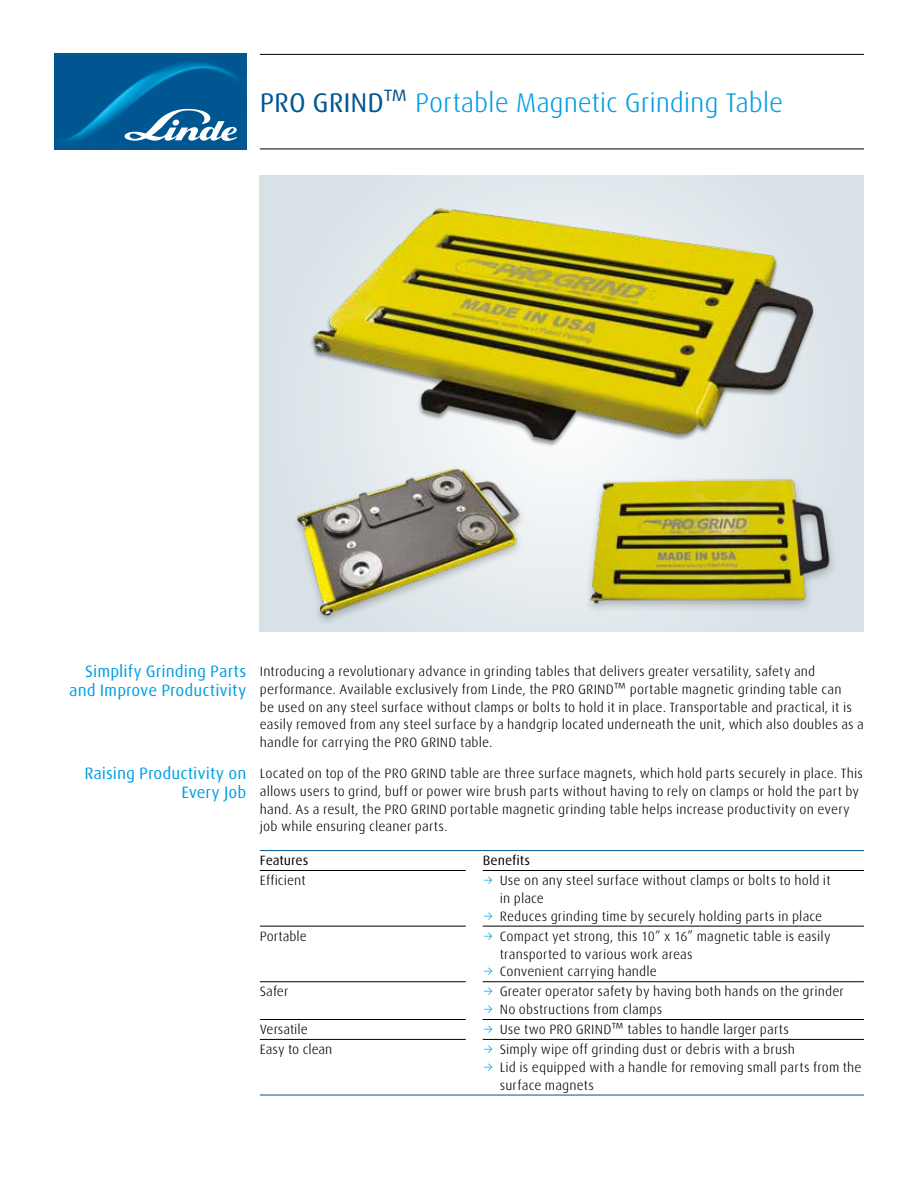
<style>
.page{position:relative;width:918px;height:1188px;background:#fff}
.page>*{position:absolute;margin:0;border:0;box-sizing:border-box;transform-origin:0 0}
.t1{font:300 27px "Linde Dax Global";letter-spacing:-.01em;color:#009ee3}
.t2{font:16.5px/18.9px "Linde Dax Global";color:#009ee3;text-align:right}
.t3{font:300 13.5px/17.9px "Linde Dax Global";letter-spacing:.01em;color:#000}
.t4{font:13.5px "Linde Dax Global";letter-spacing:-.005em;color:#000}
.s1{font-weight:400;color:#005590}
.s2{color:#009ee3}
</style>
<div class="page">
<img style="left:54px;top:54px;width:192px;height:96px">
<svg style="left:125px;top:109px;width:112px;height:32px"></svg>
<hr style="left:260px;top:54px;width:604px;height:1px;background:#000">
<hr style="left:260px;top:149px;width:604px;height:1px;background:#000">
<svg style="left:260px;top:474px;width:604px;height:157px;background:#e0e7eb"></svg>
<img style="left:260px;top:176px;width:604px;height:298px">
<img style="left:259px;top:457px;width:292px;height:167px">
<img style="left:568px;top:457px;width:283px;height:172px">
<hr style="left:260px;top:870px;width:206px;height:1px;background:#000">
<hr style="left:483px;top:870px;width:381px;height:1px;background:#000">
<hr style="left:260px;top:926px;width:206px;height:1px;background:#000">
<hr style="left:483px;top:926px;width:381px;height:1px;background:#000">
<hr style="left:260px;top:981px;width:206px;height:1px;background:#000">
<hr style="left:483px;top:981px;width:381px;height:1px;background:#000">
<hr style="left:260px;top:1019px;width:206px;height:1px;background:#000">
<hr style="left:483px;top:1019px;width:381px;height:1px;background:#000">
<hr style="left:260px;top:1039px;width:206px;height:1px;background:#000">
<hr style="left:483px;top:1039px;width:381px;height:1px;background:#000">
<hr style="left:260px;top:850px;width:206px;height:1px;background:#005590">
<svg style="left:466px;top:850px;width:17px;height:1px"></svg>
<hr style="left:483px;top:850px;width:381px;height:1px;background:#005590">
<hr style="left:260px;top:1095px;width:206px;height:1px;background:#005590">
<svg style="left:466px;top:1095px;width:17px;height:1px"></svg>
<hr style="left:483px;top:1095px;width:381px;height:1px;background:#005590">
<h1 class="t1" style="left:260px;top:87px;width:525px"><span class="s1">PRO GRIND™</span> Portable Magnetic Grinding Table</h1>
<p class="t2" style="left:69px;top:662px;width:179px">Simplify Grinding Parts and Improve Productivity</p>
<p class="t2" style="left:84px;top:764px;width:163px">Raising Productivity on<br>Every Job</p>
<p class="t3" style="left:260px;top:662px;width:606px">Introducing a revolutionary advance in grinding tables that delivers greater versatility, safety and performance. Available exclusively from Linde, the PRO GRIND™ portable magnetic grinding table can<br>be used on any steel surface without clamps or bolts to hold it in place. Transportable and practical, it is easily removed from any steel surface by a handgrip located underneath the unit, which also doubles as a handle for carrying the PRO GRIND table.</p>
<p class="t3" style="left:260px;top:764px;width:605px">Located on top of the PRO GRIND table are three surface magnets, which hold parts securely in place. This allows users to grind, buff or power wire brush parts without having to rely on clamps or hold the part by hand. As a result, the PRO GRIND portable magnetic grinding table helps increase productivity on every job while ensuring cleaner parts.</p>
<p class="t4" style="left:260px;top:853px;width:50px">Features</p>
<p class="t4" style="left:483px;top:853px;width:49px">Benefits</p>
<p class="t3" style="left:260px;top:872px;width:47px">Efficient</p>
<p class="t3" style="left:500px;top:872px;width:332px;text-indent:-17px"><span class="s2">→</span> Use on any steel surface without clamps or bolts to hold it in place</p>
<p class="t3" style="left:483px;top:907px;width:341px"><span class="s2">→</span> Reduces grinding time by securely holding parts in place</p>
<p class="t3" style="left:260px;top:927px;width:49px">Portable</p>
<p class="t3" style="left:500px;top:927px;width:332px;text-indent:-17px"><span class="s2">→</span> Compact yet strong, this 10” x 16” magnetic table is easily transported to various work areas</p>
<p class="t3" style="left:483px;top:963px;width:176px"><span class="s2">→</span> Convenient carrying handle</p>
<p class="t3" style="left:260px;top:983px;width:30px">Safer</p>
<p class="t3" style="left:483px;top:983px;width:363px"><span class="s2">→</span> Greater operator safety by having both hands on the grinder</p>
<p class="t3" style="left:483px;top:1001px;width:181px"><span class="s2">→</span> No obstructions from clamps</p>
<p class="t3" style="left:260px;top:1020px;width:50px">Versatile</p>
<p class="t3" style="left:483px;top:1020px;width:308px"><span class="s2">→</span> Use two PRO GRIND™ tables to handle larger parts</p>
<p class="t3" style="left:260px;top:1040px;width:74px">Easy to clean</p>
<p class="t3" style="left:483px;top:1040px;width:314px"><span class="s2">→</span> Simply wipe off grinding dust or debris with a brush</p>
<p class="t3" style="left:500px;top:1058px;width:363px;text-indent:-17px"><span class="s2">→</span> Lid is equipped with a handle for removing small parts from the surface magnets</p>
</div>
